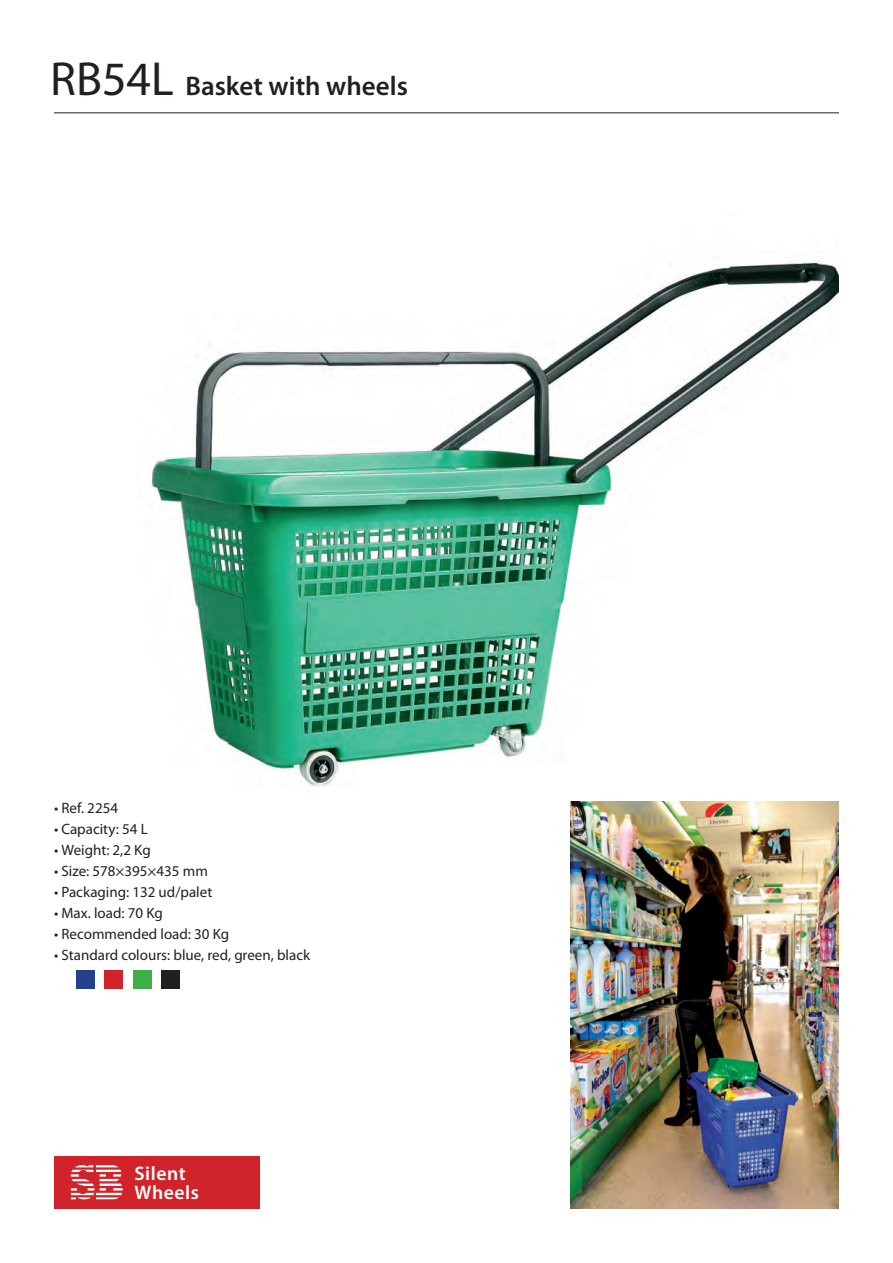
<style>
.page{position:relative;width:893px;height:1263px;background:#fff}
.page>*{position:absolute;margin:0;border:0;box-sizing:border-box;transform-origin:0 0}
.t1{font:600 27px "Myriad Pro";color:#231f20}
.t2{font:600 19.65px "Myriad Pro";letter-spacing:.03em;color:#fff}
.t3{font:15px "Myriad Pro";color:#231f20}
.s1{font-weight:400;font-size:48px}
</style>
<div class="page">
<img style="left:570px;top:801px;width:269px;height:408px">
<img style="left:152px;top:261px;width:687px;height:525px">
<div style="left:77px;top:971px;width:18px;height:18px;background:#253f8e"></div>
<div style="left:105px;top:971px;width:18px;height:18px;background:#d1232a"></div>
<div style="left:133px;top:971px;width:18px;height:18px;background:#40ae49"></div>
<div style="left:161px;top:971px;width:18px;height:18px;background:#231f20"></div>
<hr style="left:54px;top:112px;width:785px;height:1px;background:#231f20">
<div style="left:54px;top:1156px;width:206px;height:53px;background:#d1232a"></div>
<svg style="left:71px;top:1165px;width:52px;height:34px"></svg>
<p class="t1" style="left:50px;top:68px;width:359px"><span class="s1">RB54L</span> Basket with wheels</p>
<p class="t3" style="left:54px;top:798px;width:66px">• Ref. 2254</p>
<p class="t3" style="left:54px;top:819px;width:95px">• Capacity: 54 L</p>
<p class="t3" style="left:54px;top:840px;width:98px">• Weight: 2,2 Kg</p>
<p class="t3" style="left:54px;top:861px;width:155px">• Size: 578×395×435 mm</p>
<p class="t3" style="left:54px;top:882px;width:160px">• Packaging: 132 ud/palet</p>
<p class="t3" style="left:54px;top:903px;width:110px">• Max. load: 70 Kg</p>
<p class="t3" style="left:54px;top:924px;width:177px">• Recommended load: 30 Kg</p>
<p class="t3" style="left:54px;top:945px;width:258px">• Standard colours: blue, red, green, black</p>
<p class="t2" style="left:135px;top:1160px;width:53px">Silent</p>
<p class="t2" style="left:135px;top:1180px;width:66px">Wheels</p>
</div>
